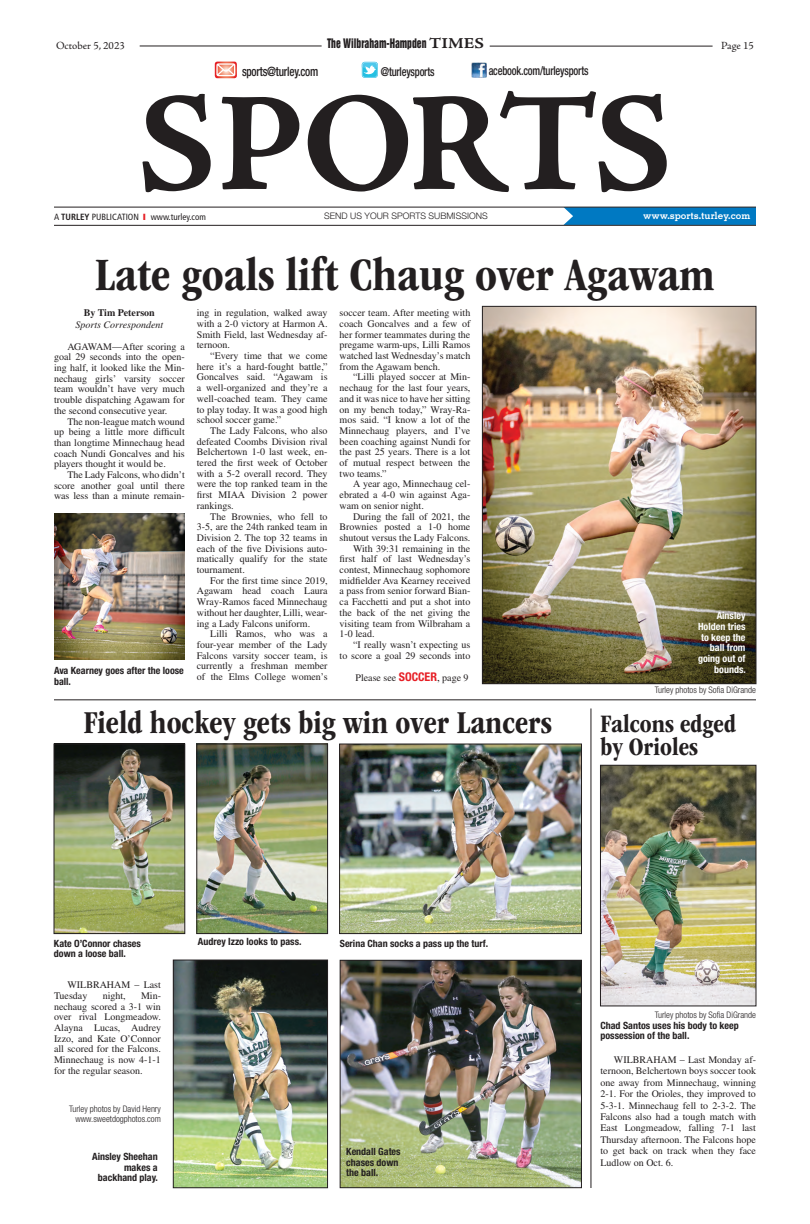
<style>
.page{position:relative;width:810px;height:1224px;background:#fff}
.page>*{position:absolute;margin:0;border:0;box-sizing:border-box;transform-origin:0 0}
.t1{font:139.5px "Adobe Jenson Pro Bold Capt";letter-spacing:-.04em;color:#231f20}
.times_-_headline{font:700 condensed 48px "ITC Garamond Std";color:#231f20}
.times_-_headline2{font:700 condensed 33px "ITC Garamond Std";color:#231f20}
.times_-_brief_headline{font:700 condensed 26px/23px "ITC Garamond Std";color:#231f20}
.t2{font:500 condensed 12.9px "Helvetica Neue LT Std";letter-spacing:-.02em;color:#231f20;scale:.86 1}
.t3{font:500 condensed 12.3px "Helvetica Neue LT Std";letter-spacing:-.02em;color:#231f20;scale:.85 1}
.t4{font:12px "Helvetica Inserat LT Std";color:#231f20;scale:.8 1}
.t5{font:11px "Adobe Jenson Pro";color:#231f20}
.times_-_body_text{font:10px/10.7px "Times LT Std";color:#231f20;text-align:justify}
.times_-_cutline{font:700 condensed 10px/10.7px "Helvetica Neue LT Std";color:#231f20}
.times_-_cutline-2{font:700 condensed 10px/10.7px "Helvetica Neue LT Std";color:#fff;text-align:right}
.t6{font:700 10px "Memphis LT Std";color:#fff}
.Jump1{font:10px "Times LT Std";color:#231f20}
.times_-_byline_2{font:italic 10px "Times LT Std";color:#231f20}
.times_-_byline_1{font:700 10px "Times LT Std";color:#231f20}
.times_-_cutline-3{font:300 condensed 9px/10.8px "Helvetica Neue LT Std";color:#231f20;text-align:right}
.t7{font:condensed 9px "Frutiger LT Std";color:#231f20}
.t8{font:300 9px "Helvetica Neue LT Std";color:#231f20}
.s1{font-family:"Adobe Jenson Pro Bold Capt";font-size:15px}
.s2{color:#e61e25}
.s3{font-weight:700}
.s4{font-family:"Helvetica Neue LT Std";font-weight:700;font-stretch:condensed;font-size:12px;color:#e61e25}
.s5{font-size:11px}
</style>
<div class="page">
<hr style="left:140px;top:46px;width:182px;height:1px;background:#231f20">
<hr style="left:490px;top:46px;width:223px;height:1px;background:#231f20">
<img style="left:471px;top:63px;width:16px;height:14px">
<svg style="left:362px;top:62px;width:16px;height:16px"></svg>
<svg style="left:362px;top:62px;width:16px;height:15px"></svg>
<svg style="left:564px;top:208px;width:192px;height:17px;background:#067bc1"></svg>
<hr style="left:54px;top:207px;width:702px;height:1px;background:#231f20">
<hr style="left:54px;top:225px;width:702px;height:1px;background:#231f20">
<svg style="left:215px;top:62px;width:22px;height:16px"></svg>
<img style="left:484px;top:308px;width:270px;height:374px">
<div style="left:482px;top:306px;width:274px;height:378px;border:1px solid #231f20"></div>
<hr style="left:54px;top:700px;width:702px;height:1px;background:#231f20">
<img style="left:56px;top:746px;width:127px;height:186px">
<div style="left:54px;top:744px;width:131px;height:190px;border:1px solid #231f20"></div>
<img style="left:199px;top:746px;width:127px;height:186px">
<div style="left:197px;top:744px;width:131px;height:190px;border:1px solid #231f20"></div>
<img style="left:341px;top:746px;width:239px;height:186px">
<div style="left:339px;top:744px;width:243px;height:190px;border:1px solid #231f20"></div>
<img style="left:342px;top:962px;width:238px;height:224px">
<div style="left:340px;top:960px;width:242px;height:228px;border:1px solid #231f20"></div>
<img style="left:175px;top:962px;width:151px;height:224px">
<div style="left:173px;top:960px;width:155px;height:228px;border:1px solid #231f20"></div>
<img style="left:602px;top:767px;width:152px;height:237px">
<div style="left:600px;top:765px;width:156px;height:241px;border:1px solid #231f20"></div>
<hr style="left:591px;top:708px;width:1px;height:480px;background:#231f20">
<img style="left:54px;top:513px;width:131px;height:146px">
<p class="t5" style="left:56px;top:40px;width:70px">October 5, 2023</p>
<p class="t4" style="left:327px;top:37px;width:198px">The Wilbraham-Hampden <span class="s1">TIMES</span></p>
<p class="t5" style="left:721px;top:40px;width:34px">Page 15</p>
<p class="t2" style="left:242px;top:64px;width:90px">sports@turley.com</p>
<p class="t3" style="left:381px;top:64px;width:65px">@turleysports</p>
<p class="t3" style="left:489px;top:64px;width:119px">acebook.com/turleysports</p>
<p class="t1" style="left:137px;top:62px;width:537px">SPORTS</p>
<p class="t7" style="left:143px;top:211px;width:64px"><span class="s2">❙</span> www.turley.com</p>
<p class="t8" style="left:324px;top:211px;width:165px">SEND US YOUR SPORTS SUBMISSIONS</p>
<p class="t6" style="left:643px;top:209px;width:109px">www.sports.turley.com</p>
<p class="t7" style="left:54px;top:211px;width:86px">A <span class="s3">TURLEY</span> PUBLICATION</p>
<p class="times_-_headline" style="left:95px;top:248px;width:621px">Late goals lift Chaug over Agawam</p>
<p class="times_-_byline_1" style="left:84px;top:307px;width:72px">By Tim Peterson</p>
<p class="times_-_byline_2" style="left:76px;top:319px;width:89px">Sports Correspondent</p>
<p class="times_-_body_text" style="left:54px;top:341px;width:132px;text-indent:14px">AGAWAM—After scoring a goal 29 seconds into the open&shy;ing half, it looked like the Min&shy;nechaug girls’ varsity soccer team wouldn’t have very much trouble dispatching Agawam for the second consecutive year.</p>
<p class="times_-_body_text" style="left:54px;top:416px;width:132px;text-indent:14px">The non-league match wound up being a little more difficult than longtime Minnechaug head coach Nundi Goncalves and his players thought it would be.</p>
<p class="times_-_body_text" style="left:54px;top:469px;width:132px;text-indent:14px">The Lady Falcons, who didn’t score another goal until there was less than a minute remain-</p>
<p class="times_-_cutline" style="left:54px;top:665px;width:131px">Ava Kearney goes after the loose ball.</p>
<p class="times_-_body_text" style="left:197px;top:308px;width:132px">ing in regulation, walked away with a 2-0 victory at Harmon A.<br>Smith Field, last Wednesday af&shy;ternoon.</p>
<p class="times_-_body_text" style="left:197px;top:350px;width:132px;text-indent:14px">“Every time that we come here it’s a hard-fought battle,” Goncalves said. “Agawam is a well-organized and they’re a well-coached team. They came to play today. It was a good high school soccer game.”</p>
<p class="times_-_body_text" style="left:197px;top:425px;width:132px;text-indent:14px">The Lady Falcons, who also defeated Coombs Division rival Belchertown 1-0 last week, en&shy;tered the first week of October with a 5-2 overall record. They were the top ranked team in the first MIAA Division 2 power rankings.</p>
<p class="times_-_body_text" style="left:197px;top:511px;width:132px;text-indent:14px">The Brownies, who fell to 3-5, are the 24th ranked team in Division 2. The top 32 teams in each of the five Divisions auto&shy;matically qualify for the state tournament.</p>
<p class="times_-_body_text" style="left:197px;top:575px;width:132px;text-indent:14px">For the first time since 2019, Agawam head coach Laura Wray-Ramos faced Minnechaug without her daughter, Lilli, wear&shy;ing a Lady Falcons uniform.</p>
<p class="times_-_body_text" style="left:197px;top:629px;width:132px;text-indent:14px">Lilli Ramos, who was a four-year member of the Lady Falcons varsity soccer team, is currently a freshman member of the Elms College women’s</p>
<p class="times_-_body_text" style="left:340px;top:308px;width:132px">soccer team. After meeting with coach Goncalves and a few of her former teammates during the pregame warm-ups, Lilli Ramos watched last Wednesday’s match from the Agawam bench.</p>
<p class="times_-_body_text" style="left:340px;top:372px;width:132px;text-indent:14px">“Lilli played soccer at Min&shy;nechaug for the last four years, and it was nice to have her sitting on my bench today,” Wray-Ra&shy;mos said. “I know a lot of the Minnechaug players, and I’ve been coaching against Nundi for the past 25 years. There is a lot of mutual respect between the two teams.”</p>
<p class="times_-_body_text" style="left:340px;top:479px;width:132px;text-indent:14px">A year ago, Minnechaug cel&shy;ebrated a 4-0 win against Aga&shy;wam on senior night.</p>
<p class="times_-_body_text" style="left:340px;top:511px;width:132px;text-indent:14px">During the fall of 2021, the Brownies posted a 1-0 home shutout versus the Lady Falcons.</p>
<p class="times_-_body_text" style="left:340px;top:543px;width:132px;text-indent:14px">With 39:31 remaining in the first half of last Wednesday’s contest, Minnechaug sophomore midfielder Ava Kearney received a pass from senior forward Bian&shy;ca Facchetti and put a shot into the back of the net giving the visiting team from Wilbraham a 1-0 lead.</p>
<p class="times_-_body_text" style="left:340px;top:639px;width:132px;text-align:right">“I really wasn’t expecting us<br>to score a goal 29 seconds into</p>
<p class="Jump1" style="left:355px;top:672px;width:115px">Please see <span class="s4">SOCCER</span><span class="s5">,</span> page 9</p>
<p class="times_-_headline2" style="left:84px;top:704px;width:470px">Field hockey gets big win over Lancers</p>
<p class="times_-_cutline-2" style="left:698px;top:610px;width:49px">Ainsley<br>Holden tries to keep the ball from going out of bounds.</p>
<p class="times_-_cutline-3" style="left:655px;top:685px;width:103px">Turley photos by Sofia DiGrande</p>
<p class="times_-_brief_headline" style="left:600px;top:713px;width:137px">Falcons edged by Orioles</p>
<p class="times_-_cutline" style="left:54px;top:938px;width:88px">Kate O’Connor chases down a loose ball.</p>
<p class="times_-_cutline" style="left:198px;top:936px;width:105px">Audrey Izzo looks to pass.</p>
<p class="times_-_cutline" style="left:340px;top:938px;width:150px">Serina Chan socks a pass up the turf.</p>
<p class="times_-_body_text" style="left:54px;top:979px;width:109px;text-indent:14px">WILBRAHAM – Last<br>Tuesday</p>
<p class="times_-_body_text" style="left:54px;top:990px;width:108px;text-indent:87px">Min&shy;nechaug scored a 3-1 win over rival Longmeadow.<br>Alayna Lucas, Audrey Izzo, and Kate O’Connor all scored for the Falcons.<br>Minnechaug is now 4-1-1 for the regular season.</p>
<p class="times_-_body_text" style="left:103px;top:990px;width:25px">night,</p>
<p class="times_-_cutline-3" style="left:69px;top:1103px;width:93px">Turley photos by David Henry www.sweetdogphotos.com</p>
<p class="times_-_cutline" style="left:92px;top:1151px;width:67px;text-align:right">Ainsley Sheehan makes a backhand play.</p>
<p class="times_-_cutline" style="left:346px;top:1146px;width:56px">Kendall Gates chases down the ball.</p>
<p class="times_-_cutline-3" style="left:655px;top:1009px;width:103px">Turley photos by Sofia DiGrande</p>
<p class="times_-_cutline" style="left:600px;top:1020px;width:140px">Chad Santos uses his body to keep possession of the ball.</p>
<p class="times_-_body_text" style="left:600px;top:1054px;width:157px;line-height:11.4px;text-indent:14px">WILBRAHAM – Last Monday af&shy;ternoon, Belchertown boys soccer took one away from Minnechaug, winning 2-1. For the Orioles, they improved to 5-3-1. Minnechaug fell to 2-3-2. The Falcons also had a tough match with East Longmeadow, falling 7-1 last Thursday afternoon. The Falcons hope to get back on track when they face Ludlow on Oct. 6.</p>
</div>
